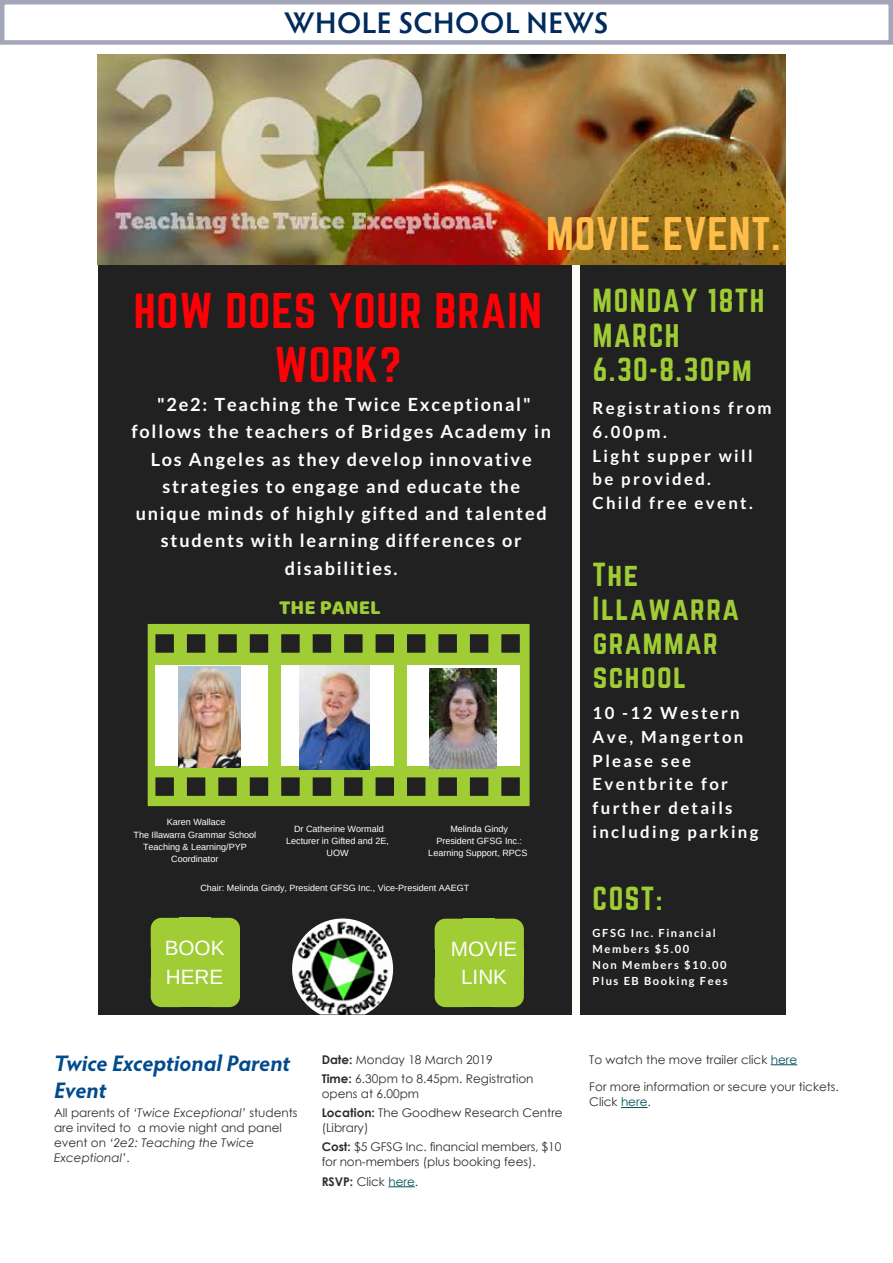
<style>
.page{position:relative;width:893px;height:1263px;background:#fff}
.page>*{position:absolute;margin:0;border:0;box-sizing:border-box;transform-origin:0 0}
.t1{font:43.95px/54.4px "Norwester";letter-spacing:.02em;color:#ff0007;text-align:center}
.t2{font:41.4px "Norwester";letter-spacing:.02em;color:#ffbd4a}
.t3{font:600 30px "Hypatia Sans Pro";letter-spacing:.02em;color:#002b5c}
.t4{font:29.25px/34.2px "Norwester";letter-spacing:.05em;color:#a0cc36}
.t5{font:italic 700 22.5px/27px "Hypatia Sans Pro";color:#004b8d}
.t6{font:20.7px/28px "Arimo";color:#fff}
.t7{font:20.7px "Baloo Tamma";color:#a0cc36}
.t8{font:700 18.15px/27.3px "Lato";letter-spacing:.1em;color:#fff;text-align:center}
.t9{font:700 16.8px/23.7px "Lato";letter-spacing:.14em;color:#fff}
.t10{font:12px/15px "Century Gothic";color:#2e2e2f}
.t11{font:700 11.1px/15.8px "Lato";letter-spacing:.14em;color:#fff}
.t12{font:9px/12.3px "Arimo";color:#fff;text-align:center}
.s1{font-style:italic}
.s2{font-weight:700}
.s3{color:#025157}
</style>
<div class="page">
<svg style="left:388px;top:1186px;width:27px;height:1px"></svg>
<svg style="left:771px;top:1064px;width:26px;height:1px"></svg>
<svg style="left:621px;top:1107px;width:26px;height:1px"></svg>
<div style="left:98px;top:54px;width:688px;height:960px;background:#202120"></div>
<div style="left:571px;top:247px;width:8px;height:767px;background:#fdfdf7"></div>
<img style="left:292px;top:918px;width:101px;height:96px">
<img style="left:98px;top:54px;width:688px;height:211px">
<svg style="left:151px;top:918px;width:29px;height:29px"></svg>
<div style="left:180px;top:918px;width:31px;height:30px;background:#a0cc36"></div>
<svg style="left:211px;top:918px;width:29px;height:29px"></svg>
<div style="left:151px;top:947px;width:30px;height:31px;background:#a0cc36"></div>
<div style="left:180px;top:947px;width:31px;height:31px;background:#a0cc36"></div>
<div style="left:210px;top:947px;width:30px;height:31px;background:#a0cc36"></div>
<svg style="left:151px;top:978px;width:29px;height:29px"></svg>
<div style="left:180px;top:977px;width:31px;height:30px;background:#a0cc36"></div>
<svg style="left:211px;top:978px;width:29px;height:29px"></svg>
<svg style="left:435px;top:919px;width:29px;height:29px"></svg>
<div style="left:464px;top:919px;width:31px;height:30px;background:#a0cc36"></div>
<svg style="left:495px;top:919px;width:29px;height:29px"></svg>
<div style="left:435px;top:948px;width:30px;height:30px;background:#a0cc36"></div>
<div style="left:464px;top:948px;width:31px;height:30px;background:#a0cc36"></div>
<div style="left:494px;top:948px;width:30px;height:30px;background:#a0cc36"></div>
<svg style="left:435px;top:978px;width:29px;height:29px"></svg>
<div style="left:464px;top:977px;width:31px;height:30px;background:#a0cc36"></div>
<svg style="left:495px;top:978px;width:29px;height:29px"></svg>
<svg style="left:148px;top:624px;width:382px;height:182px;fill:#a0cc36"></svg>
<div style="left:155px;top:665px;width:113px;height:100px;background:#fff"></div>
<div style="left:281px;top:665px;width:113px;height:100px;background:#fff"></div>
<div style="left:407px;top:665px;width:113px;height:100px;background:#fff"></div>
<img style="left:179px;top:666px;width:61px;height:101px">
<img style="left:300px;top:665px;width:69px;height:104px">
<img style="left:429px;top:668px;width:68px;height:100px">
<div style="left:0;top:0;width:893px;height:45px;border:4px solid #a3a5b8"></div>
<h3 class="t3" style="left:284px;top:2px;width:326px">WHOLE SCHOOL NEWS</h3>
<h2 class="t2" style="left:546px;top:213px;width:236px">MOVIE EVENT.</h2>
<h1 class="t1" style="left:134px;top:285px;width:410px">HOW DOES YOUR BRAIN<br>WORK?</h1>
<p class="t8" style="left:131px;top:391px;width:421px">"2e2: Teaching the Twice Exceptional" follows the teachers of Bridges Academy in Los Angeles as they develop innovative strategies to engage and educate the unique minds of highly gifted and talented students with learning differences or disabilities.</p>
<h3 class="t7" style="left:279px;top:594px;width:103px">THE PANEL</h3>
<p class="t12" style="left:134px;top:816px;width:124px">Karen Wallace<br>The Illawarra Grammar School<br>Teaching &amp; Learning/PYP<br>Coordinator</p>
<p class="t12" style="left:428px;top:822px;width:101px">Melinda Gindy<br>President GFSG Inc.:<br>Learning Support, RPCS</p>
<p class="t12" style="left:286px;top:822px;width:104px">Dr Catherine Wormald<br>Lecturer in Gifted and 2E,<br>UOW</p>
<p class="t12" style="left:200px;top:882px;width:271px">Chair: Melinda Gindy, President GFSG Inc., Vice-President AAEGT</p>
<h3 class="t6" style="left:165px;top:934px;width:61px">BOOK<br>HERE</h3>
<h3 class="t6" style="left:451px;top:935px;width:68px;text-align:center">MOVIE<br>LINK</h3>
<h3 class="t5" style="left:54px;top:1049px;width:238px">Twice Exceptional Parent<br>Event</h3>
<p class="t10" style="left:54px;top:1105px;width:245px">All parents of <span class="s1">‘Twice Exceptional’</span> students are invited to a movie night and panel event on <span class="s1">‘2e2: Teaching the Twice<br>Exceptional’</span>.</p>
<p class="t10" style="left:322px;top:1049px;width:213px;line-height:19.2px"><span class="s2">Date:</span> Monday 18 March 2019<br><span class="s2">Time:</span> 6.30pm to 8.45pm. Registration</p>
<p class="t10" style="left:322px;top:1084px;width:243px;line-height:19.2px">opens at 6.00pm<br><span class="s2">Location:</span> The Goodhew Research Centre</p>
<p class="t10" style="left:322px;top:1118px;width:241px;line-height:19.2px">(Library)<br><span class="s2">Cost:</span> $5 GFSG Inc. financial members, $10</p>
<p class="t10" style="left:322px;top:1152px;width:216px;line-height:19.2px">for non-members (plus booking fees).<br><span class="s2">RSVP:</span> Click <span class="s3">here</span>.</p>
<h3 class="t4" style="left:593px;top:285px;width:173px">MONDAY 18TH<br>MARCH<br>6.30-8.30pm</h3>
<h3 class="t9" style="left:592px;top:396px;width:181px">Registrations from<br>6.00pm.<br>Light supper will be provided.<br>Child free event.</h3>
<h3 class="t4" style="left:593px;top:558px;width:148px">The<br>Illawarra grammar school</h3>
<h3 class="t9" style="left:593px;top:701px;width:167px">10 -12 Western<br>Ave, Mangerton<br>Please see<br>Eventbrite for further details including parking</h3>
<h3 class="t4" style="left:593px;top:882px;width:72px">COST:</h3>
<p class="t11" style="left:593px;top:925px;width:137px">GFSG Inc. Financial<br>Members $5.00<br>Non Members $10.00<br>Plus EB Booking Fees</p>
<p class="t10" style="left:589px;top:1051px;width:209px">To watch the move trailer click <span class="s3">here</span></p>
<p class="t10" style="left:589px;top:1079px;width:251px">For more information or secure your tickets.<br>Click <span class="s3">here</span>.</p>
</div>
